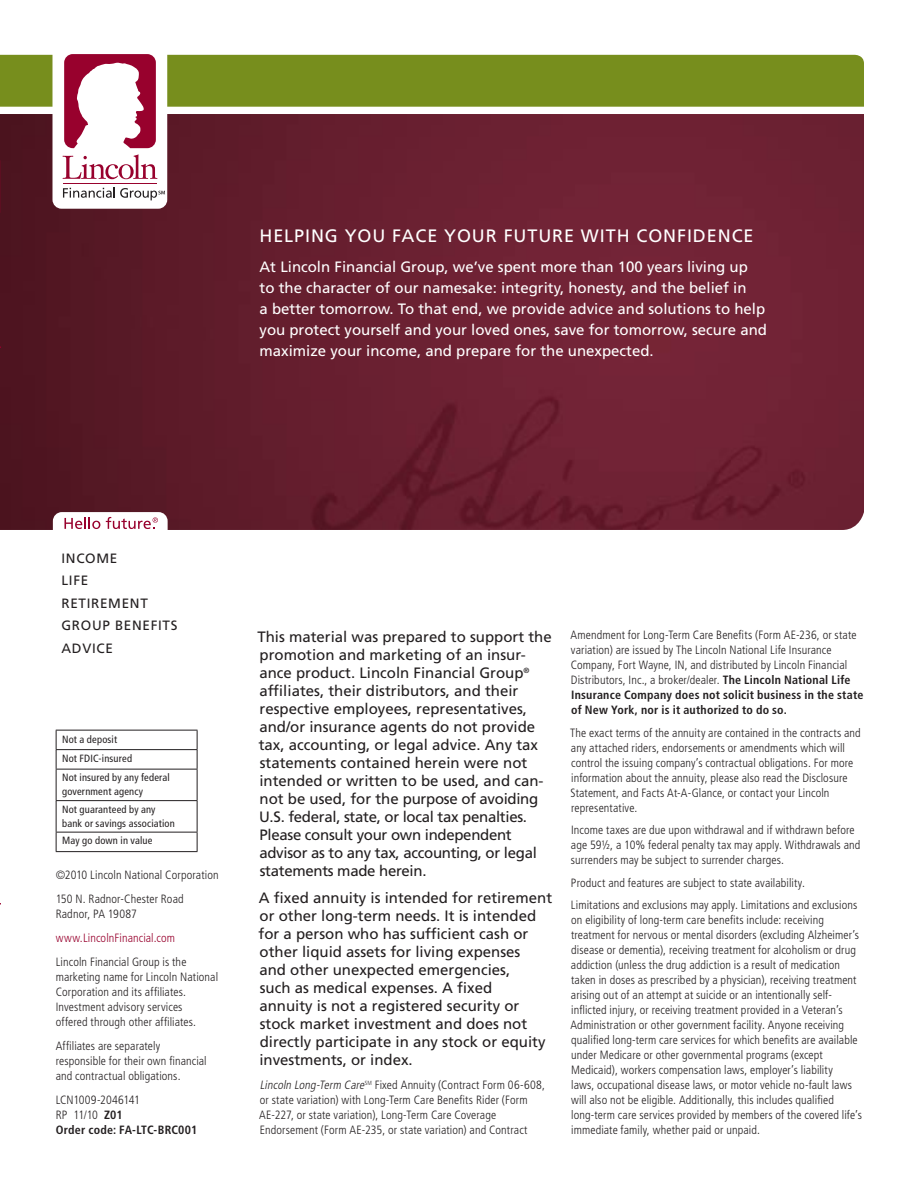
<style>
.page{position:relative;width:918px;height:1188px;background:#fff}
.page>*{position:absolute;margin:0;border:0;box-sizing:border-box;transform-origin:0 0}
.t1{font:18px "Frutiger LT Std";letter-spacing:.05em;color:#fff}
.t2{font:15px/18px "Frutiger LT Std";color:#231f20}
.t3{font:15px/21px "Frutiger LT Std";color:#fff}
.t4{font:13.5px/22.5px "Frutiger LT Std";letter-spacing:.05em;color:#231f20}
.t5{font:300 condensed 12px/15px "Frutiger LT Std";letter-spacing:.01em;color:#231f20}
.t6{font:700 condensed 12px/15px "Frutiger LT Std";letter-spacing:.015em;color:#231f20}
.t7{font:300 condensed 12px "Frutiger LT Std";letter-spacing:.01em;color:#98012d}
.t8{font:condensed 10.5px/19.5px "Frutiger LT Std";letter-spacing:.015em;color:#231f20}
.s1{font-weight:300}
.s2{font-style:italic}
.s3{font-weight:700}
</style>
<div class="page">
<img style="left:0;top:114px;width:864px;height:416px">
<div style="left:0;top:55px;width:864px;height:52px;background:#778e1d"></div>
<div style="left:53px;top:42px;width:114px;height:167px;background:#fff;border-radius:9px"></div>
<svg style="left:64px;top:54px;width:92px;height:94px"></svg>
<svg style="left:63px;top:154px;width:94px;height:25px"></svg>
<hr style="left:63px;top:184px;width:94px;height:1px;background:#98012d">
<svg style="left:63px;top:188px;width:102px;height:12px"></svg>
<svg style="left:53px;top:512px;width:115px;height:18px"></svg>
<svg style="left:0;top:346px;width:2px;height:559px"></svg>
<svg style="left:0;top:160px;width:1px;height:53px"></svg>
<hr style="left:56px;top:730px;width:141px;height:1px;background:#231f20">
<hr style="left:56px;top:749px;width:141px;height:1px;background:#231f20">
<svg style="left:56px;top:730px;width:1px;height:39px"></svg>
<svg style="left:197px;top:730px;width:1px;height:39px"></svg>
<hr style="left:56px;top:769px;width:141px;height:1px;background:#231f20">
<hr style="left:56px;top:770px;width:1px;height:30px;background:#231f20">
<hr style="left:197px;top:770px;width:1px;height:30px;background:#231f20">
<hr style="left:56px;top:800px;width:141px;height:1px;background:#231f20">
<hr style="left:56px;top:801px;width:1px;height:31px;background:#231f20">
<hr style="left:197px;top:801px;width:1px;height:31px;background:#231f20">
<hr style="left:56px;top:832px;width:141px;height:1px;background:#231f20">
<svg style="left:56px;top:832px;width:1px;height:19px"></svg>
<svg style="left:197px;top:832px;width:1px;height:19px"></svg>
<hr style="left:56px;top:851px;width:141px;height:1px;background:#231f20">
<h1 class="t1" style="left:260px;top:225px;width:155px">HELPING YOU FACE</h1>
<h1 class="t1" style="left:444px;top:225px;width:206px">YOUR FUTURE WITH CON</h1>
<h1 class="t1" style="left:677px;top:225px;width:29px">FIDENCE</h1>
<p class="t3" style="left:260px;top:257px;width:509px">At Lincoln Financial Group, we’ve spent more than 100 years living up<br>to the character of our namesake: integrity, honesty, and the belief in<br>a better tomorrow. To that end, we provide advice and solutions to help you protect yourself and your loved ones, save for tomorrow, secure and maximize your income, and prepare for the unexpected.</p>
<p class="t4" style="left:62px;top:547px;width:26px">INCOME<br>LIFE<br>RET</p>
<p class="t4" style="left:62px;top:592px;width:72px;text-align:center">IREMENT<br>GROUP BENE</p>
<p class="t4" style="left:151px;top:615px;width:20px">FITS</p>
<p class="t4" style="left:62px;top:637px;width:44px">ADVICE</p>
<p class="t8" style="left:62px;top:729px;width:109px">Not a deposit<br>Not FDIC-insured<br>Not insured by any federal</p>
<p class="t8" style="left:62px;top:782px;width:95px;line-height:18px">government agency<br>Not guaranteed by any</p>
<p class="t8" style="left:62px;top:814px;width:114px;line-height:18px">bank or savings association<br>May go down in value</p>
<p class="t5" style="left:56px;top:863px;width:164px;line-height:24px">©2010 Lincoln National Corporation<br>150 N. Radnor-Chester Road</p>
<p class="t5" style="left:56px;top:907px;width:83px">Radnor, PA 19087</p>
<p class="t7" style="left:56px;top:931px;width:121px">www.LincolnFinancial.com</p>
<p class="t5" style="left:56px;top:955px;width:164px">Lincoln Financial Group is the marketing name for Lincoln National Corporation and its affiliates.<br>Investment advisory services<br>offered through other affiliates.</p>
<p class="t5" style="left:56px;top:1039px;width:152px">Affiliates are separately responsible for their own financial and contractual obligations.</p>
<p class="t6" style="left:56px;top:1092px;width:143px"><span class="s1">LCN1009-2046141<br>RP 11/10</span> Z01<br>Order code: FA-LTC-BRC001</p>
<p class="t2" style="left:257px;top:627px;width:296px">This material was prepared to support the promotion and marketing of an insur&shy;ance product. Lincoln Financial Group<sup>® </sup>affiliates, their distributors, and their respective employees, representatives, and/or insurance agents do not provide tax, accounting, or legal advice. Any tax statements contained herein were not intended or written to be used, and can&shy;not be used, for the purpose of avoiding U.S. federal, state, or local tax penalties.<br>Please consult your own independent advisor as to any tax, accounting, or legal statements made herein.</p>
<p class="t2" style="left:259px;top:888px;width:295px">A fixed annuity is intended for retirement or other long-term needs. It is intended for a person who has sufficient cash or other liquid assets for living expenses<br>and other unexpected emergencies,<br>such as medical expenses. A fixed<br>annuity is not a registered security or stock market investment and does not directly participate in any stock or equity investments, or index.</p>
<p class="t5" style="left:259px;top:1077px;width:287px"><span class="s2">Lincoln Long-Term Care</span><sup>SM</sup> Fixed Annuity (Contract Form 06-608, or state variation) with Long-Term Care Benefits Rider (Form AE-227, or state variation), Long-Term Care Coverage Endorsement (Form AE-235, or state variation) and Contract</p>
<p class="t5" style="left:571px;top:628px;width:294px">Amendment for Long-Term Care Benefits (Form AE-236, or state variation) are issued by The Lincoln National Life Insurance Company, Fort Wayne, IN, and distributed by Lincoln Financial Distributors, Inc., a broker/dealer. <span class="s3">The Lincoln National Life Insurance Company does not solicit business in the state of New York, nor is it authorized to do so.</span></p>
<p class="t5" style="left:570px;top:725px;width:292px">The exact terms of the annuity are contained in the contracts and any attached riders, endorsements or amendments which will control the issuing company’s contractual obligations. For more information about the annuity, please also read the Disclosure Statement, and Facts At-A-Glance, or contact your Lincoln representative.</p>
<p class="t5" style="left:571px;top:823px;width:291px">Income taxes are due upon withdrawal and if withdrawn before age 59½, a 10% federal penalty tax may apply. Withdrawals and surrenders may be subject to surrender charges.</p>
<p class="t5" style="left:571px;top:872px;width:288px;line-height:22.5px">Product and features are subject to state availability.<br>Limitations and exclusions may apply. Limitations and exclusions</p>
<p class="t5" style="left:571px;top:913px;width:293px">on eligibility of long-term care benefits include: receiving treatment for nervous or mental disorders (excluding Alzheimer’s disease or dementia), receiving treatment for alcoholism or drug addiction (unless the drug addiction is a result of medication taken in doses as prescribed by a physician), receiving treatment arising out of an attempt at suicide or an intentionally self&shy;inflicted injury, or receiving treatment provided in a Veteran’s Administration or other government facility. Anyone receiving qualified long-term care services for which benefits are available under Medicare or other governmental programs (except Medicaid), workers compensation laws, employer’s liability<br>laws, occupational disease laws, or motor vehicle no-fault laws will also not be eligible. Additionally, this includes qualified long-term care services provided by members of the covered life’s immediate family, whether paid or unpaid.</p>
</div>
